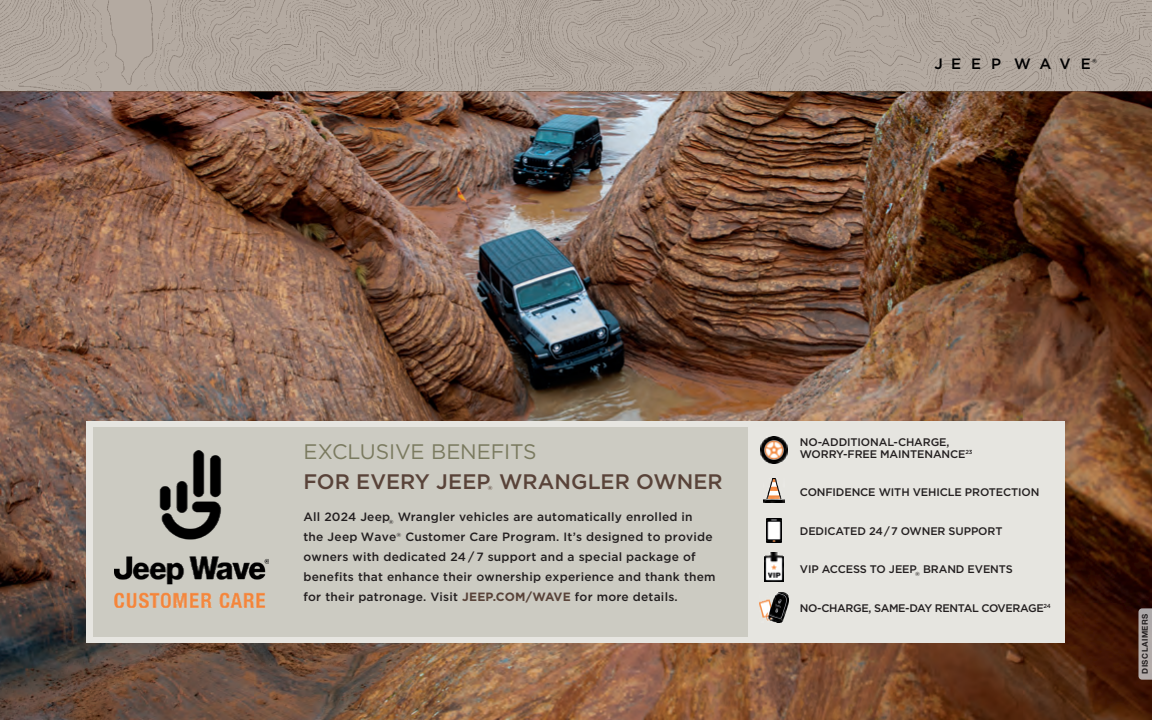
<style>
.page{position:relative;width:1152px;height:720px;background:#fff}
.page>*{position:absolute;margin:0;border:0;box-sizing:border-box;transform-origin:0 0}
.t1{font:500 21px "Gotham HTF";letter-spacing:.005em;color:#594339}
.t2{font:21px "Gotham HTF";letter-spacing:-.01em;color:#7a7a5f}
.t3{font:500 15px "Gotham HTF";letter-spacing:.615em;color:#000001}
.t4{font:500 12px/20px "Gotham HTF";letter-spacing:.02em;color:#231f20}
.t5{font:500 11px/12px "Gotham HTF";letter-spacing:-.01em;color:#231f20}
.t6{font:500 11px "Gotham HTF";letter-spacing:-.03em;color:#231f20}
.t7{font:700 8px "Helvetica Neue LT Std";letter-spacing:.06em;color:#231f20}
.t8{font:500 5.8px "Gotham HTF";color:#000001}
.t9{font:500 5.8px "Gotham HTF";color:#594339}
.s1{font-weight:700;color:#594339}
</style>
<div class="page">
<img style="left:0;top:0;width:1152px;height:720px">
<p class="t3" style="left:934px;top:55px;width:158px">JEEP WAVE</p>
<p class="t8" style="left:1092px;top:57px;width:6px">®</p>
<h1 class="t2" style="left:303px;top:439px;width:235px">EXCLUSIVE BENEFITS</h1>
<h1 class="t1" style="left:303px;top:469px;width:421px">FOR EVERY JEEP WRANGLER OWNER</h1>
<p class="t9" style="left:488px;top:485px;width:6px">®</p>
<p class="t4" style="left:303px;top:506px;width:414px">All 2024 Jeep<sub>®</sub> Wrangler vehicles are automatically enrolled in the Jeep Wave<sup>®</sup> Customer Care Program. It’s designed to provide owners with dedicated 24/ 7 support and a special package of benefits that enhance their ownership experience and thank them for their patronage. Visit <span class="s1">JEEP.COM/WAVE</span> for more details.</p>
<p class="t5" style="left:800px;top:435px;width:174px">NO-ADDITIONAL-CHARGE,<br>WORRY-FREE MAINTENANCE<sup>23</sup></p>
<p class="t5" style="left:800px;top:486px;width:241px">CONFIDENCE WITH VEHICLE PROTECTION</p>
<p class="t5" style="left:800px;top:524px;width:204px">DEDICATED 24/7 OWNER SUPPORT</p>
<p class="t5" style="left:800px;top:563px;width:214px">VIP ACCESS TO JEEP<sub>®</sub> BRAND EVENTS</p>
<p class="t6" style="left:800px;top:601px;width:252px">NO-CHARGE, SAME-DAY RENTAL COVERAGE<sup>24</sup></p>
<p class="t7" style="left:1140px;top:674px;width:62px;rotate:-90deg">DISCLAIMERS</p>
</div>
